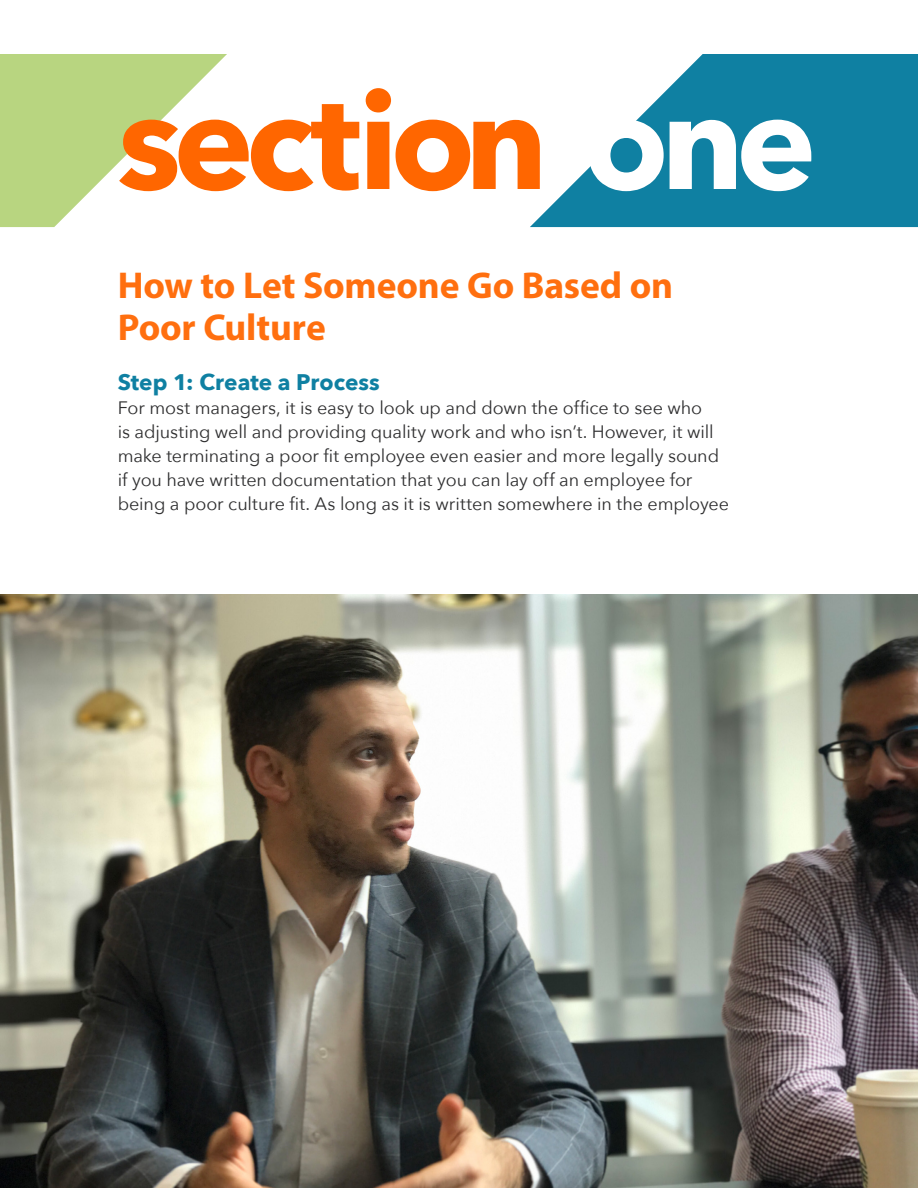
<style>
.page{position:relative;width:918px;height:1188px;background:#fff}
.page>*{position:absolute;margin:0;border:0;box-sizing:border-box;transform-origin:0 0}
.t1{font:700 135px "Avenir Next";letter-spacing:-.06em;color:#f60}
.t2{font:700 37.5px/42px "Myriad Pro";letter-spacing:-.005em;color:#ff6f0f}
.t3{font:700 22.5px "Avenir Next";letter-spacing:.005em;color:#0f80a2}
.t4{font:18px/24px "Avenir Next";letter-spacing:-.005em;color:#2e2e2f}
.s1{color:#fff}
</style>
<div class="page">
<svg style="left:0;top:54px;width:227px;height:173px"></svg>
<svg style="left:530px;top:54px;width:388px;height:173px;fill:#0f80a2"></svg>
<img style="left:0;top:594px;width:918px;height:594px">
<h1 class="t1" style="left:118px;top:25px;width:700px">section <span class="s1">one</span></h1>
<h2 class="t2" style="left:118px;top:263px;width:557px">How to Let Someone Go Based on<br>Poor Culture</h2>
<p class="t3" style="left:118px;top:363px;width:264px">Step 1: Create a Process</p>
<p class="t4" style="left:118px;top:395px;width:613px">For most managers, it is easy to look up and down the office to see who<br>is adjusting well and providing quality work and who isn’t. However, it will make terminating a poor fit employee even easier and more legally sound if you have written documentation that you can lay off an employee for being a poor culture fit. As long as it is written somewhere in the employee</p>
</div>
